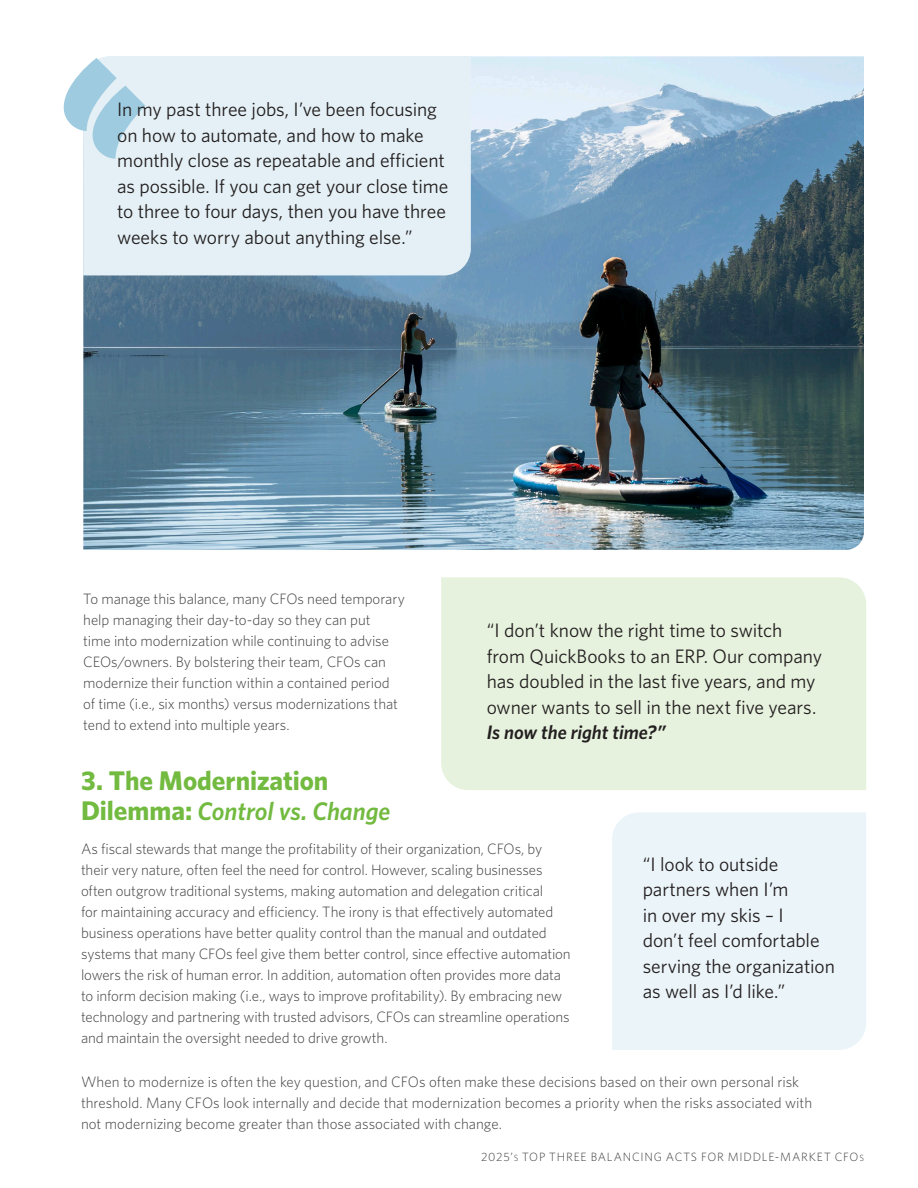
<style>
.page{position:relative;width:918px;height:1188px;background:#fff}
.page>*{position:absolute;margin:0;border:0;box-sizing:border-box;transform-origin:0 0}
.t1{font:700 27px "Whitney";color:#72ba40}
.t2{font:italic 600 25.5px "Whitney";letter-spacing:-.005em;color:#72ba40}
.t3{font:19.5px/25.5px "Whitney";letter-spacing:-.005em;color:#231f20}
.t4{font:italic 600 19.5px "Whitney";color:#231f20}
.t5{font:300 15px/21px "Whitney";letter-spacing:-.005em;color:#3e3e3f}
.t6{font:300 12px "Whitney";letter-spacing:.065em;color:#3e3e3f}
.s1{font-weight:700;font-style:normal;font-size:27px}
.s2{font-size:9px}
</style>
<div class="page">
<img style="left:83px;top:56px;width:781px;height:494px">
<div style="left:612px;top:812px;width:254px;height:238px;background:#ebf4f8"></div>
<div style="left:441px;top:577px;width:425px;height:213px;background:#e6f2dd"></div>
<div style="left:83px;top:56px;width:388px;height:219px;background:#e4f0f5"></div>
<svg style="left:63px;top:58px;width:82px;height:101px"></svg>
<h3 class="t3" style="left:117px;top:96px;width:333px">In my past three jobs, I’ve been focusing on how to automate, and how to make monthly close as repeatable and efficient as possible. If you can get your close time to three to four days, then you have three weeks to worry about anything else.”</h3>
<p class="t5" style="left:83px;top:588px;width:323px">To manage this balance, many CFOs need temporary help managing their day-to-day so they can put<br>time into modernization while continuing to advise CEOs/owners. By bolstering their team, CFOs can modernize their function within a contained period of time (i.e., six months) versus modernizations that tend to extend into multiple years.</p>
<h3 class="t3" style="left:487px;top:617px;width:337px">“I don’t know the right time to switch from QuickBooks to an ERP. Our company has doubled in the last five years, and my owner wants to sell in the next five years.</h3>
<h3 class="t4" style="left:487px;top:719px;width:180px">Is now the right time?”</h3>
<h1 class="t1" style="left:81px;top:762px;width:249px">3. The Modernization</h1>
<h2 class="t2" style="left:81px;top:794px;width:311px"><span class="s1">Dilemma:</span> Control vs. Change</h2>
<p class="t5" style="left:81px;top:838px;width:491px">As fiscal stewards that mange the profitability of their organization, CFOs, by their very nature, often feel the need for control. However, scaling businesses often outgrow traditional systems, making automation and delegation critical<br>for maintaining accuracy and efficiency. The irony is that effectively automated business operations have better quality control than the manual and outdated systems that many CFOs feel give them better control, since effective automation lowers the risk of human error. In addition, automation often provides more data to inform decision making (i.e., ways to improve profitability). By embracing new technology and partnering with trusted advisors, CFOs can streamline operations and maintain the oversight needed to drive growth.</p>
<p class="t5" style="left:81px;top:1071px;width:733px">When to modernize is often the key question, and CFOs often make these decisions based on their own personal risk threshold. Many CFOs look internally and decide that modernization becomes a priority when the risks associated with not modernizing become greater than those associated with change.</p>
<h3 class="t3" style="left:643px;top:851px;width:194px">“I look to outside partners when I’m<br>in over my skis – I<br>don’t feel comfortable serving the organization as well as I’d like.”</h3>
<p class="t6" style="left:481px;top:1149px;width:384px">2025’<span class="s2">S</span> TOP THREE BALANCING ACTS FOR MIDDLE-MARKET CFO<span class="s2">S</span></p>
</div>
